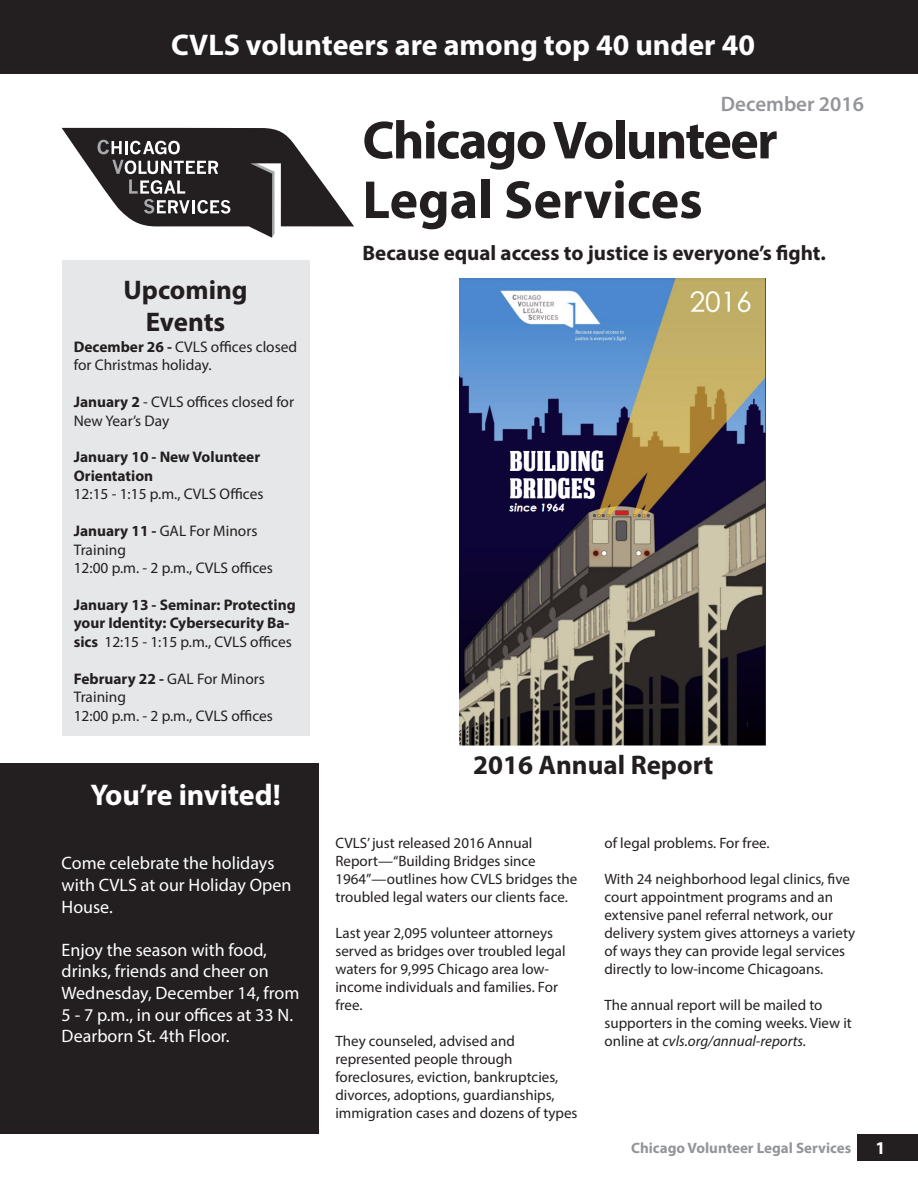
<style>
.page{position:relative;width:918px;height:1188px;background:#fff}
.page>*{position:absolute;margin:0;border:0;box-sizing:border-box;transform-origin:0 0}
.t1{font:700 54px "Myriad Pro";letter-spacing:-.03em;color:#231f20}
.t2{font:700 54px "Myriad Pro";color:#231f20}
.Header_white{font:700 30px "Myriad Pro";color:#fff}
.Header_black{font:700 27px/32.4px "Myriad Pro";color:#231f20;text-align:center}
.t3{font:700 21px "Myriad Pro";color:#231f20}
.t4{font:600 21px "Myriad Pro";color:#939598}
.Body_text_white{font:18px/21.6px "Myriad Pro";color:#fff}
.t5{font:700 18px "Myriad Pro";color:#fff}
.Body_text_black{font:15.3px/18.5px "Myriad Pro";color:#231f20}
.Body_text_black-2{font:700 15.3px/18.5px "Myriad Pro";color:#231f20}
.Body_text_black-3{font:15px/18px "Myriad Pro";color:#231f20}
.t6{font:700 15px "Myriad Pro";color:#939598}
.s1{font-weight:700}
.s2{font-weight:400}
.s3{font-style:italic}
</style>
<div class="page">
<svg style="left:62px;top:128px;width:292px;height:110px"></svg>
<div style="left:0;top:764px;width:319px;height:370px;background:#231f20"></div>
<div style="left:0;top:0;width:918px;height:74px;background:#231f20"></div>
<div style="left:858px;top:1134px;width:60px;height:27px;background:#231f20"></div>
<div style="left:62px;top:260px;width:248px;height:476px;background:#e6e7e9"></div>
<img style="left:459px;top:278px;width:307px;height:468px">
<p class="Header_white" style="left:171px;top:25px;width:585px">CVLS volunteers are among top 40 under 40</p>
<p class="t4" style="left:721px;top:91px;width:145px">December 2016</p>
<p class="t1" style="left:362px;top:105px;width:417px">Chicago Volunteer</p>
<p class="t2" style="left:362px;top:165px;width:342px">Legal Services</p>
<p class="Header_black" style="left:123px;top:272px;width:126px">Upcoming<br>Events</p>
<p class="Body_text_black" style="left:74px;top:337px;width:225px"><span class="s1">December 26 -</span> CVLS offices closed for Christmas holiday.</p>
<p class="Body_text_black" style="left:74px;top:392px;width:222px"><span class="s1">January 2</span> - CVLS offices closed for<br>New Year’s Day</p>
<p class="Body_text_black-2" style="left:74px;top:448px;width:191px">January 10 - New Volunteer<br>Orientation<br><span class="s2">12:15 - 1:15 p.m., CVLS Offices</span></p>
<p class="Body_text_black" style="left:74px;top:522px;width:185px"><span class="s1">January 11 -</span> GAL For Minors<br>Training</p>
<p class="Body_text_black" style="left:74px;top:559px;width:201px">12:00 p.m. - 2 p.m., CVLS offices</p>
<p class="Body_text_black-2" style="left:74px;top:595px;width:224px">January 13 - Seminar: Protecting your Identity: Cybersecurity Ba&shy;sics <span class="s2">12:15 - 1:15 p.m., CVLS offices</span></p>
<p class="Body_text_black" style="left:74px;top:669px;width:193px"><span class="s1">February 22 -</span> GAL For Minors<br>Training</p>
<p class="Body_text_black" style="left:74px;top:706px;width:201px">12:00 p.m. - 2 p.m., CVLS offices</p>
<p class="Header_white" style="left:90px;top:775px;width:192px">You’re invited!</p>
<p class="Body_text_white" style="left:62px;top:852px;width:231px">Come celebrate the holidays with CVLS at our Holiday Open<br>House.</p>
<p class="Body_text_white" style="left:62px;top:939px;width:239px">Enjoy the season with food, drinks, friends and cheer on<br>Wednesday, December 14, from<br>5 - 7 p.m., in our offices at 33 N.<br>Dearborn St. 4th Floor.</p>
<p class="t3" style="left:362px;top:239px;width:465px">Because equal access to justice is everyone’s fight.</p>
<p class="Header_black" style="left:473px;top:748px;width:242px">2016 Annual Report</p>
<p class="Body_text_black-3" style="left:335px;top:834px;width:243px">CVLS’ just released 2016 Annual Report—“Building Bridges since 1964”—outlines how CVLS bridges the troubled legal waters our clients face.</p>
<p class="Body_text_black-3" style="left:335px;top:924px;width:232px">Last year 2,095 volunteer attorneys served as bridges over troubled legal waters for 9,995 Chicago area low&shy;income individuals and families. For free.</p>
<p class="Body_text_black-3" style="left:335px;top:1032px;width:244px">They counseled, advised and represented people through foreclosures, eviction, bankruptcies, divorces, adoptions, guardianships, immigration cases and dozens of types</p>
<p class="Body_text_black-3" style="left:605px;top:834px;width:167px">of legal problems. For free.</p>
<p class="Body_text_black-3" style="left:605px;top:870px;width:252px">With 24 neighborhood legal clinics, five court appointment programs and an extensive panel referral network, our delivery system gives attorneys a variety of ways they can provide legal services directly to low-income Chicagoans.</p>
<p class="Body_text_black-3" style="left:605px;top:996px;width:249px">The annual report will be mailed to supporters in the coming weeks. View it online at <span class="s3">cvls.org/annual-reports.</span></p>
<p class="t6" style="left:631px;top:1138px;width:222px">Chicago Volunteer Legal Services</p>
<p class="t5" style="left:876px;top:1136px;width:11px">1</p>
</div>
